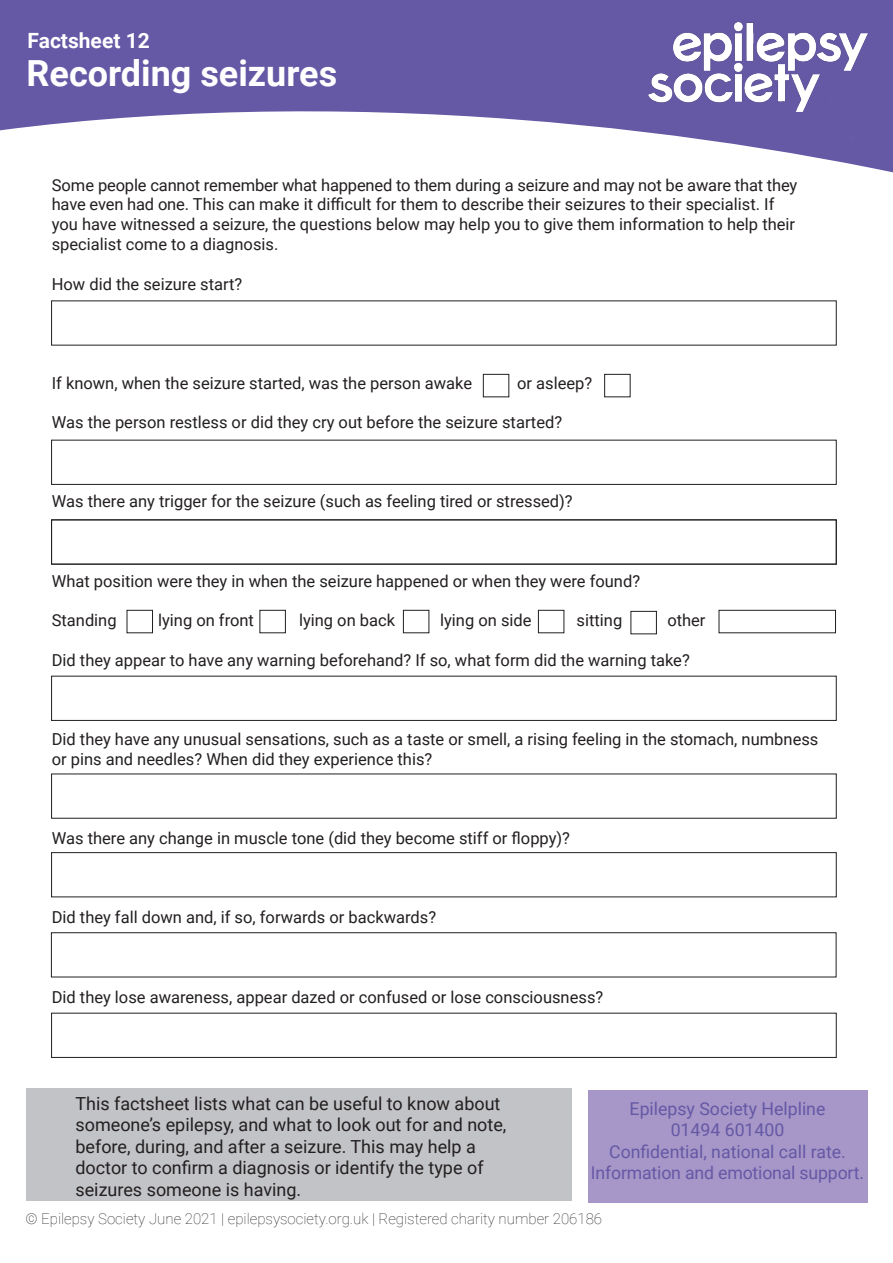
<style>
.page{position:relative;width:893px;height:1263px;background:#fff}
.page>*{position:absolute;margin:0;border:0;box-sizing:border-box;transform-origin:0 0}
.t1{font:700 36px "Roboto";color:#fff}
.t2{font:700 21px "Roboto";color:#fff}
.t3{font:18px/21.6px "Roboto";color:#231f20}
.t4{font:17.7px/21.6px "Roboto";color:#6558a5;text-align:center}
.t5{font:16.5px/19.8px "Roboto";color:#231f20}
.t6{font:100 15px "Roboto";color:#231f20}
</style>
<div class="page">
<svg style="left:0;top:0;width:893px;height:173px;fill:#6558a5"></svg>
<div style="left:26px;top:1089px;width:546px;height:112px;background:#c2c3c6"></div>
<div style="left:588px;top:1090px;width:279px;height:112px;background:#a697c8"></div>
<img style="left:649px;top:22px;width:218px;height:90px">
<div style="left:483px;top:374px;width:26px;height:23px;border:1px solid #231f20"></div>
<div style="left:604px;top:374px;width:26px;height:23px;border:1px solid #231f20"></div>
<div style="left:127px;top:610px;width:26px;height:23px;border:1px solid #231f20"></div>
<div style="left:259px;top:610px;width:27px;height:23px;border:1px solid #231f20"></div>
<div style="left:403px;top:610px;width:26px;height:23px;border:1px solid #231f20"></div>
<div style="left:538px;top:610px;width:26px;height:23px;border:1px solid #231f20"></div>
<div style="left:630px;top:611px;width:27px;height:23px;border:1px solid #231f20"></div>
<div style="left:719px;top:610px;width:117px;height:23px;border:1px solid #231f20"></div>
<div style="left:51px;top:440px;width:786px;height:45px;border:1px solid #231f20"></div>
<div style="left:51px;top:519px;width:786px;height:45px;border:1px solid #231f20"></div>
<div style="left:51px;top:676px;width:786px;height:45px;border:1px solid #231f20"></div>
<div style="left:51px;top:773px;width:786px;height:46px;border:1px solid #231f20"></div>
<div style="left:51px;top:852px;width:786px;height:45px;border:1px solid #231f20"></div>
<div style="left:51px;top:932px;width:785px;height:45px;border:1px solid #231f20"></div>
<div style="left:51px;top:1013px;width:786px;height:45px;border:1px solid #231f20"></div>
<p class="t2" style="left:28px;top:25px;width:124px">Factsheet 12</p>
<h1 class="t1" style="left:27px;top:48px;width:312px">Recording seizures</h1>
<p class="t5" style="left:52px;top:174px;width:747px">Some people cannot remember what happened to them during a seizure and may not be aware that they have even had one. This can make it difficult for them to describe their seizures to their specialist. If you have witnessed a seizure, the questions below may help you to give them information to help their specialist come to a diagnosis.</p>
<p class="t5" style="left:52px;top:273px;width:192px">How did the seizure start?</p>
<p class="t5" style="left:52px;top:372px;width:422px">If known, when the seizure started, was the person awake</p>
<p class="t5" style="left:517px;top:372px;width:77px">or asleep?</p>
<p class="t5" style="left:52px;top:412px;width:512px">Was the person restless or did they cry out before the seizure started?</p>
<p class="t5" style="left:52px;top:491px;width:522px">Was there any trigger for the seizure (such as feeling tired or stressed)?</p>
<p class="t5" style="left:52px;top:570px;width:590px">What position were they in when the seizure happened or when they were found?</p>
<p class="t5" style="left:52px;top:610px;width:66px">Standing</p>
<p class="t5" style="left:158px;top:610px;width:97px">lying on front</p>
<p class="t5" style="left:299px;top:610px;width:98px">lying on back</p>
<p class="t5" style="left:440px;top:610px;width:93px">lying on side</p>
<p class="t5" style="left:577px;top:610px;width:47px">sitting</p>
<p class="t5" style="left:667px;top:610px;width:40px">other</p>
<p class="t5" style="left:52px;top:649px;width:639px">Did they appear to have any warning beforehand? If so, what form did the warning take?</p>
<p class="t5" style="left:52px;top:729px;width:768px">Did they have any unusual sensations, such as a taste or smell, a rising feeling in the stomach, numbness or pins and needles? When did they experience this?</p>
<p class="t5" style="left:52px;top:828px;width:520px">Was there any change in muscle tone (did they become stiff or floppy)?</p>
<p class="t5" style="left:52px;top:907px;width:386px">Did they fall down and, if so, forwards or backwards?</p>
<p class="t5" style="left:52px;top:986px;width:553px">Did they lose awareness, appear dazed or confused or lose consciousness?</p>
<p class="t3" style="left:75px;top:1092px;width:432px">This factsheet lists what can be useful to know about someone’s epilepsy, and what to look out for and note, before, during, and after a seizure. This may help a doctor to confirm a diagnosis or identify the type of seizures someone is having.</p>
<p class="t6" style="left:26px;top:1208px;width:578px">© Epilepsy Society June 2021 | epilepsysociety.org.uk | Registered charity number 206186</p>
<p class="t4" style="left:591px;top:1097px;width:275px">Epilepsy Society Helpline<br>01494 601400<br>Confidential, national call rate.<br>Information and emotional support.</p>
</div>
